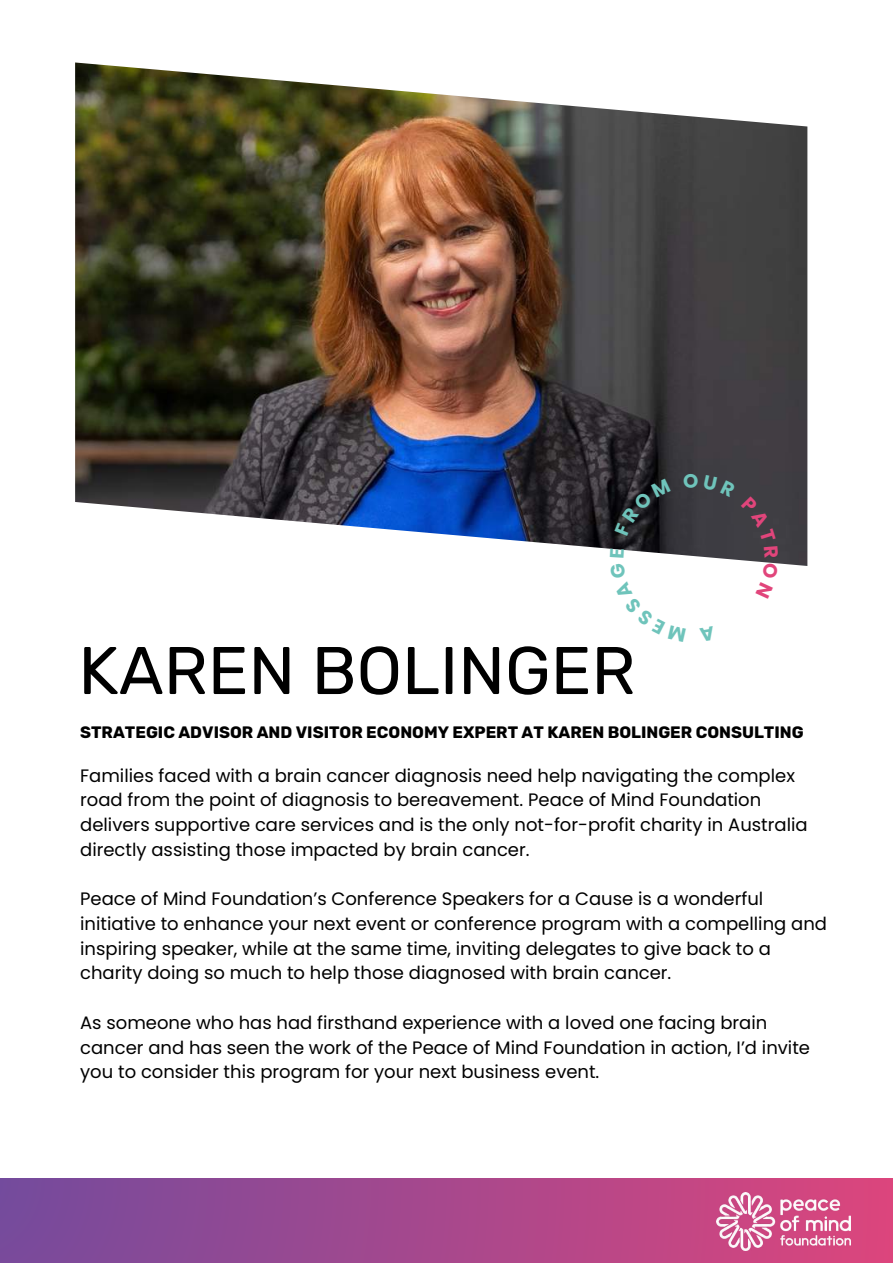
<style>
.page{position:relative;width:893px;height:1264px;background:#fff}
.page>*{position:absolute;margin:0;border:0;box-sizing:border-box;transform-origin:0 0}
.t1{font:67.2px "Rubik";color:#000}
.t2{font:18px/24.8px "Poppins";color:#000}
.t3{font:700 16.5px "Rubik";color:#000}
</style>
<div class="page">
<div style="left:0;top:1178px;width:892px;height:84px;background:linear-gradient(to right,#744a9c,#dc467d)"></div>
<img style="left:716px;top:1191px;width:134px;height:59px">
<img style="left:75px;top:62px;width:732px;height:504px">
<svg style="left:609px;top:549px;width:77px;height:17px"></svg>
<svg style="left:614px;top:479px;width:57px;height:57px;background:#1e1d22"></svg>
<svg style="left:683px;top:473px;width:52px;height:24px"></svg>
<div style="left:741px;top:496px;width:37px;height:70px;background:#3f3e43"></div>
<h1 class="t1" style="left:78px;top:631px;width:558px">KAREN BOLINGER</h1>
<p class="t3" style="left:80px;top:722px;width:725px">STRATEGIC ADVISOR AND VISITOR ECONOMY EXPERT AT KAREN BOLINGER CONSULTING</p>
<p class="t2" style="left:80px;top:762px;width:729px">Families faced with a brain cancer diagnosis need help navigating the complex road from the point of diagnosis to bereavement. Peace of Mind Foundation delivers supportive care services and is the only not-for-profit charity in Australia directly assisting those impacted by brain cancer.</p>
<p class="t2" style="left:80px;top:886px;width:748px">Peace of Mind Foundation’s Conference Speakers for a Cause is a wonderful initiative to enhance your next event or conference program with a compelling and inspiring speaker, while at the same time, inviting delegates to give back to a charity doing so much to help those diagnosed with brain cancer.</p>
<p class="t2" style="left:80px;top:1010px;width:731px">As someone who has had firsthand experience with a loved one facing brain cancer and has seen the work of the Peace of Mind Foundation in action, I’d invite you to consider this program for your next business event.</p>
</div>
